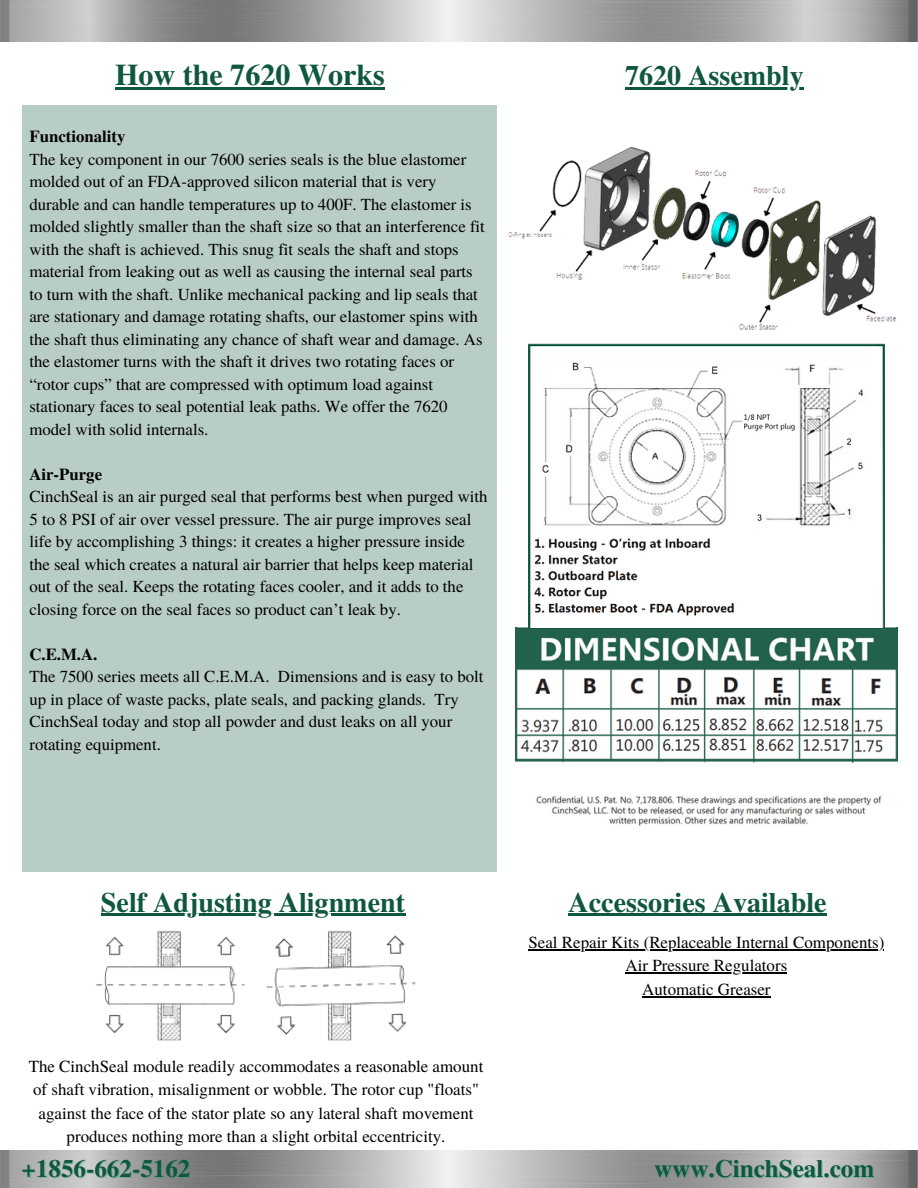
<style>
.page{position:relative;width:918px;height:1188px;background:#fff}
.page>*{position:absolute;margin:0;border:0;box-sizing:border-box;transform-origin:0 0}
.t1{font:700 30px "Te X Gyre Termes";color:#0f573f}
.t2{font:700 28.05px "Te X Gyre Termes";color:#0f573f}
.t3{font:700 25.05px "Te X Gyre Termes";color:#0f573f}
.t4{font:16.95px/23.7px "Te X Gyre Termes";color:#000;text-align:center}
.t5{font:16.8px/22.5px "Te X Gyre Termes";color:#000}
.t6{font:700 16.8px "Te X Gyre Termes";color:#000}
</style>
<div class="page">
<img style="left:96px;top:930px;width:320px;height:111px">
<img style="left:0;top:0;width:918px;height:42px">
<div style="left:22px;top:105px;width:474px;height:766px;background:#b8cdc6"></div>
<img style="left:0;top:1151px;width:918px;height:37px">
<img style="left:508px;top:147px;width:388px;height:197px">
<img style="left:515px;top:628px;width:383px;height:198px">
<img style="left:528px;top:344px;width:357px;height:283px">
<hr style="left:101px;top:914px;width:304px;height:2px;background:#0f573f">
<hr style="left:115px;top:87px;width:270px;height:3px;background:#0f573f">
<hr style="left:625px;top:88px;width:179px;height:2px;background:#0f573f">
<hr style="left:569px;top:914px;width:258px;height:2px;background:#0f573f">
<hr style="left:529px;top:949px;width:355px;height:1px;background:#000">
<hr style="left:626px;top:973px;width:161px;height:1px;background:#000">
<hr style="left:642px;top:996px;width:129px;height:1px;background:#000">
<h1 class="t1" style="left:115px;top:52px;width:271px">How the 7620 Works</h1>
<h2 class="t2" style="left:625px;top:54px;width:180px">7620 Assembly</h2>
<p class="t6" style="left:29px;top:123px;width:98px">Functionality</p>
<p class="t5" style="left:29px;top:147px;width:457px">The key component in our 7600 series seals is the blue elastomer molded out of an FDA-approved silicon material that is very durable and can handle temperatures up to 400F. The elastomer is molded slightly smaller than the shaft size so that an interference fit with the shaft is achieved. This snug fit seals the shaft and stops material from leaking out as well as causing the internal seal parts to turn with the shaft. Unlike mechanical packing and lip seals that are stationary and damage rotating shafts, our elastomer spins with the shaft thus eliminating any chance of shaft wear and damage. As the elastomer turns with the shaft it drives two rotating faces or “rotor cups” that are compressed with optimum load against stationary faces to seal potential leak paths. We offer the 7620 model with solid internals.</p>
<p class="t6" style="left:29px;top:461px;width:74px">Air-Purge</p>
<p class="t5" style="left:29px;top:485px;width:460px">CinchSeal is an air purged seal that performs best when purged with 5 to 8 PSI of air over vessel pressure. The air purge improves seal life by accomplishing 3 things: it creates a higher pressure inside the seal which creates a natural air barrier that helps keep material out of the seal. Keeps the rotating faces cooler, and it adds to the closing force on the seal faces so product can’t leak by.</p>
<p class="t6" style="left:29px;top:641px;width:70px">C.E.M.A.</p>
<p class="t5" style="left:29px;top:665px;width:456px">The 7500 series meets all C.E.M.A. Dimensions and is easy to bolt up in place of waste packs, plate seals, and packing glands. Try CinchSeal today and stop all powder and dust leaks on all your rotating equipment.</p>
<h2 class="t2" style="left:101px;top:880px;width:306px">Self Adjusting Alignment</h2>
<h2 class="t2" style="left:569px;top:880px;width:260px">Accessories Available</h2>
<p class="t4" style="left:529px;top:929px;width:357px">Seal Repair Kits (Replaceable Internal Components)<br>Air Pressure Regulators<br>Automatic Greaser</p>
<p class="t4" style="left:29px;top:1053px;width:456px">The CinchSeal module readily accommodates a reasonable amount of shaft vibration, misalignment or wobble. The rotor cup "floats" against the face of the stator plate so any lateral shaft movement produces nothing more than a slight orbital eccentricity.</p>
<h3 class="t3" style="left:22px;top:1148px;width:170px">+1856-662-5162</h3>
<h3 class="t3" style="left:654px;top:1148px;width:222px">www.CinchSeal.com</h3>
</div>
